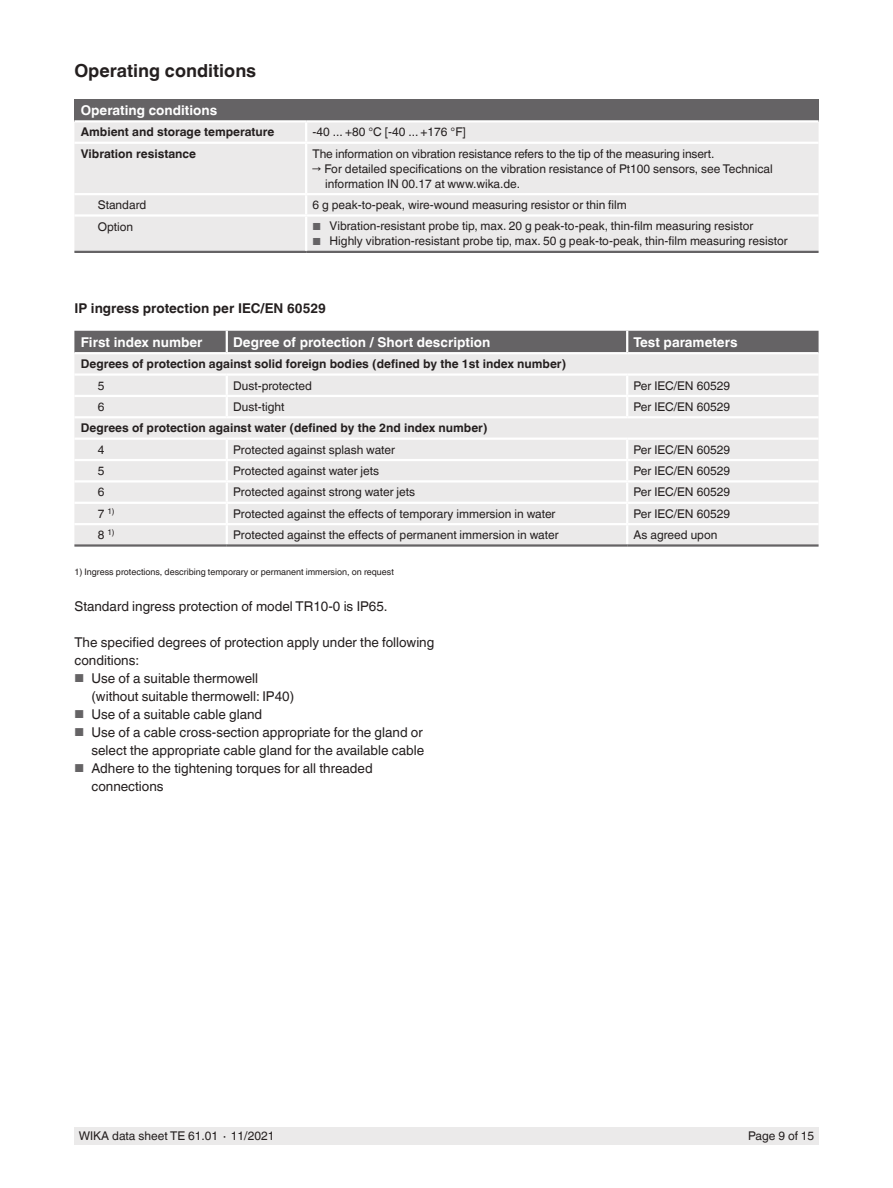
<style>
.page{position:relative;width:893px;height:1188px;background:#fff}
.page>*{position:absolute;margin:0;border:0;box-sizing:border-box;transform-origin:0 0}
.t1{font:700 18px "Helvetica World";color:#241f1f}
.t2{font:13.5px/18px "Helvetica World";color:#241f1f}
.t3{font:700 13.5px "Helvetica World";color:#fff}
.t4{font:700 13.5px "Helvetica World";color:#241f1f}
.t5{font:12px/15px "Helvetica World";color:#241f1f}
.t6{font:700 12px "Helvetica World";color:#241f1f}
.t7{font:9px "Helvetica World";color:#241f1f}
.t8{font:8.1px "Helvetica World";color:#241f1f}
.s1{font-size:10.2px;color:#656365}
.s2{font-size:12px}
.s3{font-size:11.55px;color:#656365}
</style>
<div class="page">
<div style="left:74px;top:1128px;width:745px;height:17px;background:#ebeaea"></div>
<div style="left:74px;top:99px;width:745px;height:22px;background:#656365"></div>
<div style="left:74px;top:123px;width:745px;height:128px;background:#ebeaea"></div>
<hr style="left:74px;top:120px;width:232px;height:3px;background:#fff">
<hr style="left:306px;top:120px;width:513px;height:3px;background:#fff">
<hr style="left:74px;top:142px;width:232px;height:2px;background:#fff">
<hr style="left:74px;top:193px;width:232px;height:2px;background:#fff">
<hr style="left:74px;top:214px;width:232px;height:3px;background:#fff">
<svg style="left:305px;top:123px;width:2px;height:19px"></svg>
<hr style="left:306px;top:142px;width:513px;height:2px;background:#fff">
<hr style="left:306px;top:193px;width:513px;height:2px;background:#fff">
<hr style="left:306px;top:214px;width:513px;height:3px;background:#fff">
<hr style="left:305px;top:144px;width:2px;height:49px;background:#fff">
<hr style="left:74px;top:251px;width:232px;height:2px;background:#656365">
<hr style="left:306px;top:251px;width:513px;height:2px;background:#656365">
<svg style="left:305px;top:195px;width:2px;height:19px"></svg>
<hr style="left:305px;top:217px;width:2px;height:34px;background:#fff">
<div style="left:74px;top:331px;width:745px;height:21px;background:#656365"></div>
<div style="left:74px;top:354px;width:745px;height:190px;background:#ebeaea"></div>
<hr style="left:226px;top:331px;width:2px;height:21px;background:#fff">
<hr style="left:626px;top:331px;width:2px;height:21px;background:#fff">
<hr style="left:74px;top:373px;width:153px;height:3px;background:#fff">
<hr style="left:227px;top:373px;width:400px;height:3px;background:#fff">
<hr style="left:627px;top:373px;width:192px;height:3px;background:#fff">
<hr style="left:74px;top:395px;width:153px;height:2px;background:#fff">
<hr style="left:227px;top:395px;width:400px;height:2px;background:#fff">
<svg style="left:226px;top:376px;width:2px;height:40px"></svg>
<hr style="left:627px;top:395px;width:192px;height:2px;background:#fff">
<svg style="left:626px;top:376px;width:2px;height:40px"></svg>
<hr style="left:74px;top:416px;width:153px;height:2px;background:#fff">
<hr style="left:227px;top:416px;width:400px;height:2px;background:#fff">
<hr style="left:627px;top:416px;width:192px;height:2px;background:#fff">
<hr style="left:74px;top:438px;width:153px;height:2px;background:#fff">
<hr style="left:227px;top:438px;width:400px;height:2px;background:#fff">
<hr style="left:627px;top:438px;width:192px;height:2px;background:#fff">
<hr style="left:74px;top:459px;width:153px;height:2px;background:#fff">
<hr style="left:227px;top:459px;width:400px;height:2px;background:#fff">
<hr style="left:627px;top:459px;width:192px;height:2px;background:#fff">
<hr style="left:74px;top:480px;width:153px;height:3px;background:#fff">
<hr style="left:227px;top:480px;width:400px;height:3px;background:#fff">
<hr style="left:627px;top:480px;width:192px;height:3px;background:#fff">
<hr style="left:74px;top:502px;width:153px;height:2px;background:#fff">
<hr style="left:227px;top:502px;width:400px;height:2px;background:#fff">
<hr style="left:627px;top:502px;width:192px;height:2px;background:#fff">
<hr style="left:74px;top:523px;width:153px;height:2px;background:#fff">
<hr style="left:227px;top:523px;width:400px;height:2px;background:#fff">
<svg style="left:226px;top:440px;width:2px;height:104px"></svg>
<hr style="left:627px;top:523px;width:192px;height:2px;background:#fff">
<svg style="left:626px;top:440px;width:2px;height:104px"></svg>
<hr style="left:74px;top:544px;width:153px;height:3px;background:#656365">
<hr style="left:227px;top:544px;width:400px;height:3px;background:#656365">
<hr style="left:627px;top:544px;width:192px;height:3px;background:#656365">
<h1 class="t1" style="left:74px;top:60px;width:183px">Operating conditions</h1>
<p class="t3" style="left:81px;top:102px;width:138px">Operating conditions</p>
<p class="t6" style="left:81px;top:125px;width:195px">Ambient and storage temperature</p>
<p class="t5" style="left:313px;top:125px;width:155px">-40 ... +80 °C [-40 ... +176 °F]</p>
<p class="t6" style="left:81px;top:147px;width:117px">Vibration resistance</p>
<p class="t5" style="left:313px;top:146px;width:403px">The information on vibration resistance refers to the tip of the measuring insert.</p>
<p class="t5" style="left:325px;top:161px;width:449px;text-indent:-13px">→ For detailed specifications on the vibration resistance of Pt100 sensors, see Technical information IN 00.17 at www.wika.de.</p>
<p class="t5" style="left:98px;top:197px;width:50px">Standard</p>
<p class="t5" style="left:313px;top:197px;width:316px">6 g peak-to-peak, wire-wound measuring resistor or thin film</p>
<p class="t5" style="left:98px;top:219px;width:37px">Option</p>
<p class="t5" style="left:313px;top:219px;width:442px"><span class="s1">■</span> Vibration-resistant probe tip, max. 20 g peak-to-peak, thin-film measuring resistor</p>
<p class="t5" style="left:313px;top:234px;width:477px"><span class="s1">■</span> Highly vibration-resistant probe tip, max. 50 g peak-to-peak, thin-film measuring resistor</p>
<p class="t4" style="left:74px;top:300px;width:253px">IP ingress protection per IEC/EN 60529</p>
<p class="t3" style="left:81px;top:334px;width:123px">First index number</p>
<p class="t3" style="left:233px;top:334px;width:259px">Degree of protection / Short description</p>
<p class="t3" style="left:634px;top:334px;width:105px">Test parameters</p>
<p class="t6" style="left:81px;top:357px;width:487px">Degrees of protection against solid foreign bodies (defined by the 1st index number)</p>
<p class="t5" style="left:98px;top:378px;width:8px">5</p>
<p class="t5" style="left:233px;top:378px;width:80px">Dust-protected</p>
<p class="t5" style="left:634px;top:378px;width:98px">Per IEC/EN 60529</p>
<p class="t5" style="left:98px;top:399px;width:8px">6</p>
<p class="t5" style="left:233px;top:399px;width:53px">Dust-tight</p>
<p class="t5" style="left:634px;top:399px;width:98px">Per IEC/EN 60529</p>
<p class="t6" style="left:81px;top:421px;width:408px">Degrees of protection against water (defined by the 2nd index number)</p>
<p class="t5" style="left:98px;top:442px;width:8px">4</p>
<p class="t5" style="left:233px;top:442px;width:163px">Protected against splash water</p>
<p class="t5" style="left:634px;top:442px;width:98px">Per IEC/EN 60529</p>
<p class="t5" style="left:98px;top:463px;width:8px">5</p>
<p class="t5" style="left:233px;top:463px;width:147px">Protected against water jets</p>
<p class="t5" style="left:634px;top:463px;width:98px">Per IEC/EN 60529</p>
<p class="t5" style="left:98px;top:485px;width:8px">6</p>
<p class="t5" style="left:233px;top:485px;width:184px">Protected against strong water jets</p>
<p class="t5" style="left:634px;top:485px;width:98px">Per IEC/EN 60529</p>
<p class="t8" style="left:98px;top:506px;width:18px"><span class="s2">7</span> 1)</p>
<p class="t5" style="left:233px;top:506px;width:324px">Protected against the effects of temporary immersion in water</p>
<p class="t5" style="left:634px;top:506px;width:98px">Per IEC/EN 60529</p>
<p class="t8" style="left:98px;top:528px;width:18px"><span class="s2">8</span> 1)</p>
<p class="t5" style="left:233px;top:528px;width:327px">Protected against the effects of permanent immersion in water</p>
<p class="t5" style="left:634px;top:528px;width:85px">As agreed upon</p>
<p class="t7" style="left:74px;top:567px;width:321px">1) Ingress protections, describing temporary or permanent immersion, on request</p>
<p class="t2" style="left:74px;top:597px;width:315px">Standard ingress protection of model TR10-0 is IP65.</p>
<p class="t2" style="left:74px;top:633px;width:361px">The specified degrees of protection apply under the following conditions:</p>
<p class="t2" style="left:91px;top:669px;width:204px;text-indent:-17px"><span class="s3">■</span> Use of a suitable thermowell (without suitable thermowell: IP40)</p>
<p class="t2" style="left:74px;top:705px;width:189px"><span class="s3">■</span> Use of a suitable cable gland</p>
<p class="t2" style="left:74px;top:723px;width:351px;text-align:right"><span class="s3">■</span> Use of a cable cross-section appropriate for the gland or select the appropriate cable gland for the available cable</p>
<p class="t2" style="left:91px;top:759px;width:283px;text-indent:-17px"><span class="s3">■</span> Adhere to the tightening torques for all threaded connections</p>
<p class="t5" style="left:79px;top:1129px;width:197px">WIKA data sheet TE 61.01 ∙ 11/2021</p>
<p class="t5" style="left:748px;top:1129px;width:68px">Page 9 of 15</p>
</div>
